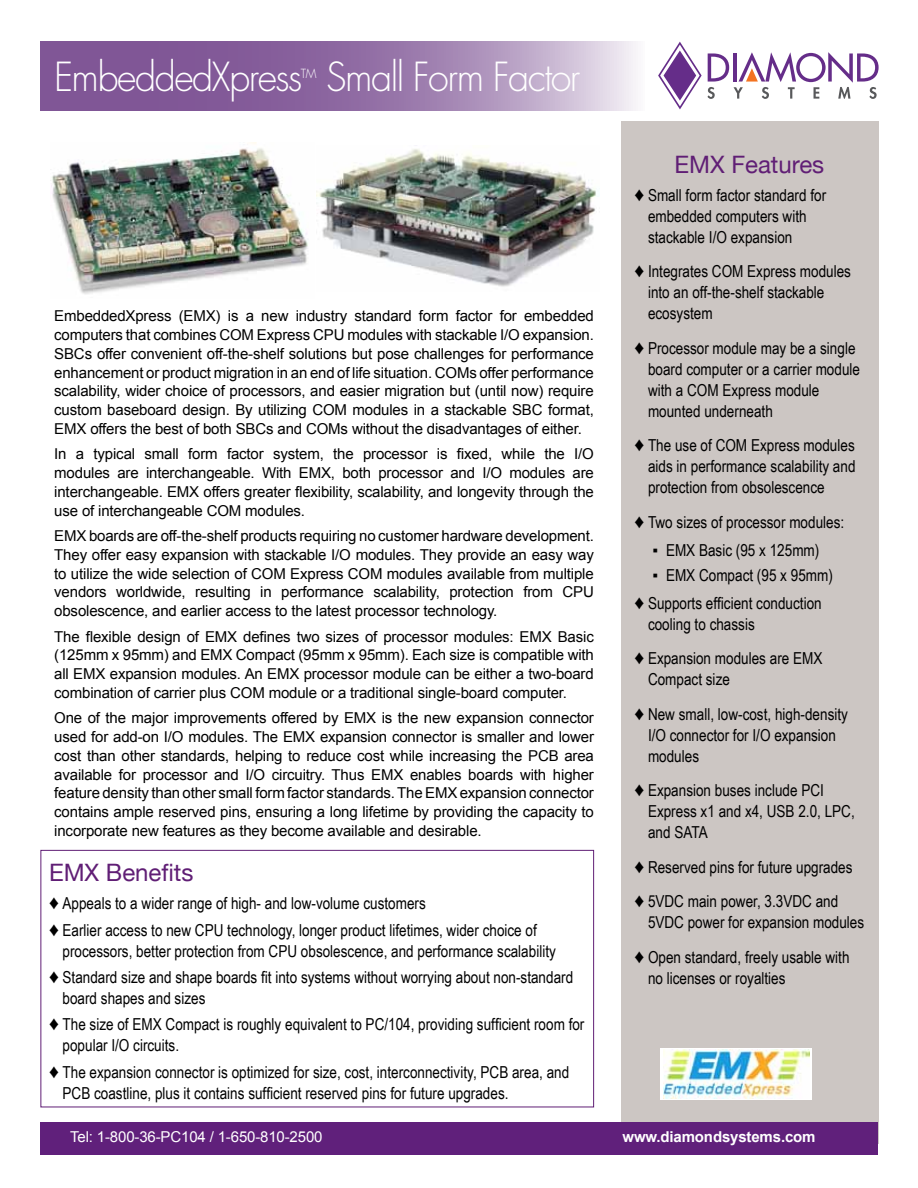
<style>
.page{position:relative;width:918px;height:1188px;background:#fff}
.page>*{position:absolute;margin:0;border:0;box-sizing:border-box;transform-origin:0 0}
.t1{font:300 39px "Futura";letter-spacing:-.04em;color:#fff}
.t2{font:24px "Helvetica Neue";color:#601e75}
.t3{font:16.5px/21px "Arial Narrow";color:#000}
.t4{font:15px/18.8px "Arial";letter-spacing:-.01em;color:#000;text-align:justify}
.t5{font:15px "Arial";letter-spacing:-.01em;color:#fff}
.t6{font:700 15px "Arial";letter-spacing:-.01em;color:#fff}
.t7{font:300 12.3px "Futura";color:#fff}
</style>
<div class="page">
<div style="left:621px;top:122px;width:257px;height:1022px;background:#ccc6c3"></div>
<div style="left:40px;top:1122px;width:838px;height:33px;background:#60207b"></div>
<svg style="left:658px;top:42px;width:221px;height:67px"></svg>
<svg style="left:40px;top:41px;width:596px;height:70px;background:#9c7bad"></svg>
<div style="left:40px;top:850px;width:554px;height:257px;border:1px solid #601e75"></div>
<img style="left:50px;top:142px;width:258px;height:152px">
<img style="left:316px;top:149px;width:280px;height:138px">
<svg style="left:660px;top:1048px;width:152px;height:52px"></svg>
<img style="left:663px;top:1050px;width:146px;height:48px">
<h1 class="t1" style="left:54px;top:52px;width:250px">EmbeddedXpress</h1>
<p class="t7" style="left:301px;top:66px;width:17px">TM</p>
<h1 class="t1" style="left:326px;top:52px;width:256px">Small Form Factor</h1>
<p class="t4" style="left:54px;top:307px;width:541px">EmbeddedXpress (EMX) is a new industry standard form factor for embedded computers that combines COM Express CPU modules with stackable I/O expansion.<br>SBCs offer convenient off-the-shelf solutions but pose challenges for performance enhancement or product migration in an end of life situation. COMs offer performance scalability, wider choice of processors, and easier migration but (until now) require custom baseboard design. By utilizing COM modules in a stackable SBC format, EMX offers the best of both SBCs and COMs without the disadvantages of either.</p>
<p class="t4" style="left:54px;top:445px;width:541px">In a typical small form factor system, the processor is fixed, while the I/O modules are interchangeable. With EMX, both processor and I/O modules are interchangeable. EMX offers greater flexibility, scalability, and longevity through the use of interchangeable COM modules.</p>
<p class="t4" style="left:54px;top:527px;width:541px">EMX boards are off-the-shelf products requiring no customer hardware development.<br>They offer easy expansion with stackable I/O modules. They provide an easy way to utilize the wide selection of COM Express COM modules available from multiple vendors worldwide, resulting in performance scalability, protection from CPU obsolescence, and earlier access to the latest processor technology.</p>
<p class="t4" style="left:54px;top:627px;width:541px">The flexible design of EMX defines two sizes of processor modules: EMX Basic (125mm x 95mm) and EMX Compact (95mm x 95mm). Each size is compatible with all EMX expansion modules. An EMX processor module can be either a two-board combination of carrier plus COM module or a traditional single-board computer.</p>
<p class="t4" style="left:54px;top:709px;width:541px">One of the major improvements offered by EMX is the new expansion connector used for add-on I/O modules. The EMX expansion connector is smaller and lower cost than other standards, helping to reduce cost while increasing the PCB area available for processor and I/O circuitry. Thus EMX enables boards with higher feature density than other small form factor standards. The EMX expansion connector contains ample reserved pins, ensuring a long lifetime by providing the capacity to incorporate new features as they become available and desirable.</p>
<h2 class="t2" style="left:49px;top:852px;width:146px">EMX Benefits</h2>
<p class="t3" style="left:49px;top:890px;width:489px;line-height:26.4px">♦ Appeals to a wider range of high- and low-volume customers<br>♦ Earlier access to new CPU technology, longer product lifetimes, wider choice of</p>
<p class="t3" style="left:49px;top:937px;width:526px;line-height:26.4px;text-align:center">processors, better protection from CPU obsolescence, and performance scalability<br>♦ Standard size and shape boards fit into systems without worrying about non-standard</p>
<p class="t3" style="left:49px;top:984px;width:537px;line-height:26.4px;text-indent:13px">board shapes and sizes<br>♦ The size of EMX Compact is roughly equivalent to PC/104, providing sufficient room for</p>
<p class="t3" style="left:49px;top:1032px;width:522px;line-height:26.4px;text-indent:13px">popular I/O circuits.<br>♦ The expansion connector is optimized for size, cost, interconnectivity, PCB area, and</p>
<p class="t3" style="left:63px;top:1082px;width:447px">PCB coastline, plus it contains sufficient reserved pins for future upgrades.</p>
<h2 class="t2" style="left:674px;top:144px;width:151px">EMX Features</h2>
<p class="t3" style="left:648px;top:184px;width:180px;text-indent:-13px">♦ Small form factor standard for embedded computers with stackable I/O expansion</p>
<p class="t3" style="left:648px;top:260px;width:205px;text-indent:-13px">♦ Integrates COM Express modules into an off-the-shelf stackable ecosystem</p>
<p class="t3" style="left:648px;top:337px;width:214px;text-indent:-13px">♦ Processor module may be a single board computer or a carrier module with a COM Express module mounted underneath</p>
<p class="t3" style="left:648px;top:434px;width:209px;text-align:justify;text-indent:-13px">♦ The use of COM Express modules aids in performance scalability and protection from obsolescence</p>
<p class="t3" style="left:635px;top:511px;width:211px">♦ Two sizes of processor modules:</p>
<p class="t3" style="left:653px;top:539px;width:168px">▪ EMX Basic (95 x 125mm)</p>
<p class="t3" style="left:635px;top:561px;width:200px;line-height:27.8px;text-indent:18px">▪ EMX Compact (95 x 95mm) ♦ Supports efficient conduction</p>
<p class="t3" style="left:635px;top:606px;width:189px;line-height:34.5px;text-indent:13px">cooling to chassis<br>♦ Expansion modules are EMX</p>
<p class="t3" style="left:635px;top:661px;width:215px;line-height:34.5px;text-indent:13px">Compact size<br>♦ New small, low-cost, high-density</p>
<p class="t3" style="left:648px;top:724px;width:190px">I/O connector for I/O expansion modules</p>
<p class="t3" style="left:648px;top:779px;width:208px;text-indent:-13px">♦ Expansion buses include PCI<br>Express x1 and x4, USB 2.0, LPC, and SATA</p>
<p class="t3" style="left:635px;top:849px;width:220px;line-height:34.5px">♦ Reserved pins for future upgrades ♦ 5VDC main power, 3.3VDC and</p>
<p class="t3" style="left:635px;top:904px;width:231px;line-height:34.5px;text-indent:13px">5VDC power for expansion modules ♦ Open standard, freely usable with</p>
<p class="t3" style="left:648px;top:967px;width:139px">no licenses or royalties</p>
<p class="t5" style="left:70px;top:1127px;width:254px">Tel: 1-800-36-PC104 / 1-650-810-2500</p>
<p class="t6" style="left:623px;top:1127px;width:195px">www.diamondsystems.com</p>
</div>
